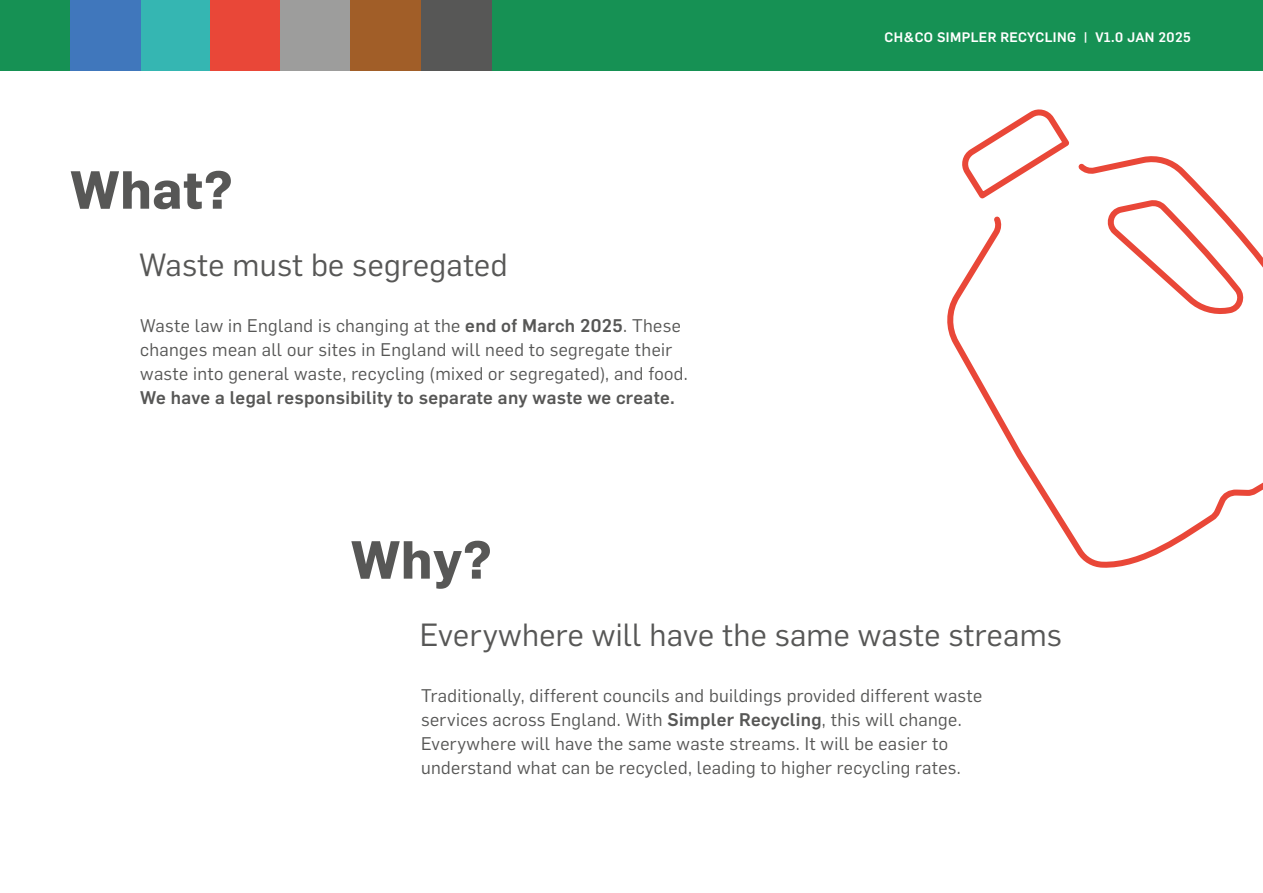
<style>
.page{position:relative;width:1263px;height:893px;background:#fff}
.page>*{position:absolute;margin:0;border:0;box-sizing:border-box;transform-origin:0 0}
.t1{font:700 52.5px "Flama";letter-spacing:.01em;color:#575756}
.t2{font:31.5px "Flama";letter-spacing:.01em;color:#575756}
.t3{font:18px/24px "Flama";letter-spacing:.02em;color:#575756}
.t4{font:500 18px "Flama";letter-spacing:.02em;color:#575756}
.t5{font:500 13.5px "Flama";letter-spacing:.03em;color:#fff}
.s1{font-weight:500}
</style>
<div class="page">
<div style="left:0;top:0;width:1263px;height:70px;background:#169154"></div>
<div style="left:140px;top:0;width:70px;height:70px;background:#35b6b2"></div>
<div style="left:210px;top:0;width:71px;height:70px;background:#e94738"></div>
<div style="left:281px;top:0;width:70px;height:70px;background:#9d9d9c"></div>
<div style="left:70px;top:0;width:70px;height:70px;background:#4077bc"></div>
<div style="left:351px;top:0;width:70px;height:70px;background:#a15e28"></div>
<div style="left:421px;top:0;width:70px;height:70px;background:#575756"></div>
<svg style="left:947px;top:109px;width:316px;height:459px"></svg>
<h1 class="t1" style="left:70px;top:151px;width:164px">What?</h1>
<h2 class="t2" style="left:139px;top:241px;width:370px">Waste must be segregated</h2>
<p class="t3" style="left:140px;top:313px;width:549px">Waste law in England is changing at the <span class="s1">end of March 2025</span>. These changes mean all our sites in England will need to segregate their waste into general waste, recycling (mixed or segregated), and food.</p>
<p class="t4" style="left:140px;top:384px;width:536px">We have a legal responsibility to separate any waste we create.</p>
<h1 class="t1" style="left:351px;top:521px;width:142px">Why?</h1>
<p class="t5" style="left:885px;top:27px;width:308px">CH&amp;CO SIMPLER RECYCLING | V1.0 JAN 2025</p>
<h2 class="t2" style="left:420px;top:611px;width:644px">Everywhere will have the same waste streams</h2>
<p class="t3" style="left:421px;top:682px;width:563px">Traditionally, different councils and buildings provided different waste services across England. With <span class="s1">Simpler Recycling</span>, this will change.<br>Everywhere will have the same waste streams. It will be easier to understand what can be recycled, leading to higher recycling rates.</p>
</div>
